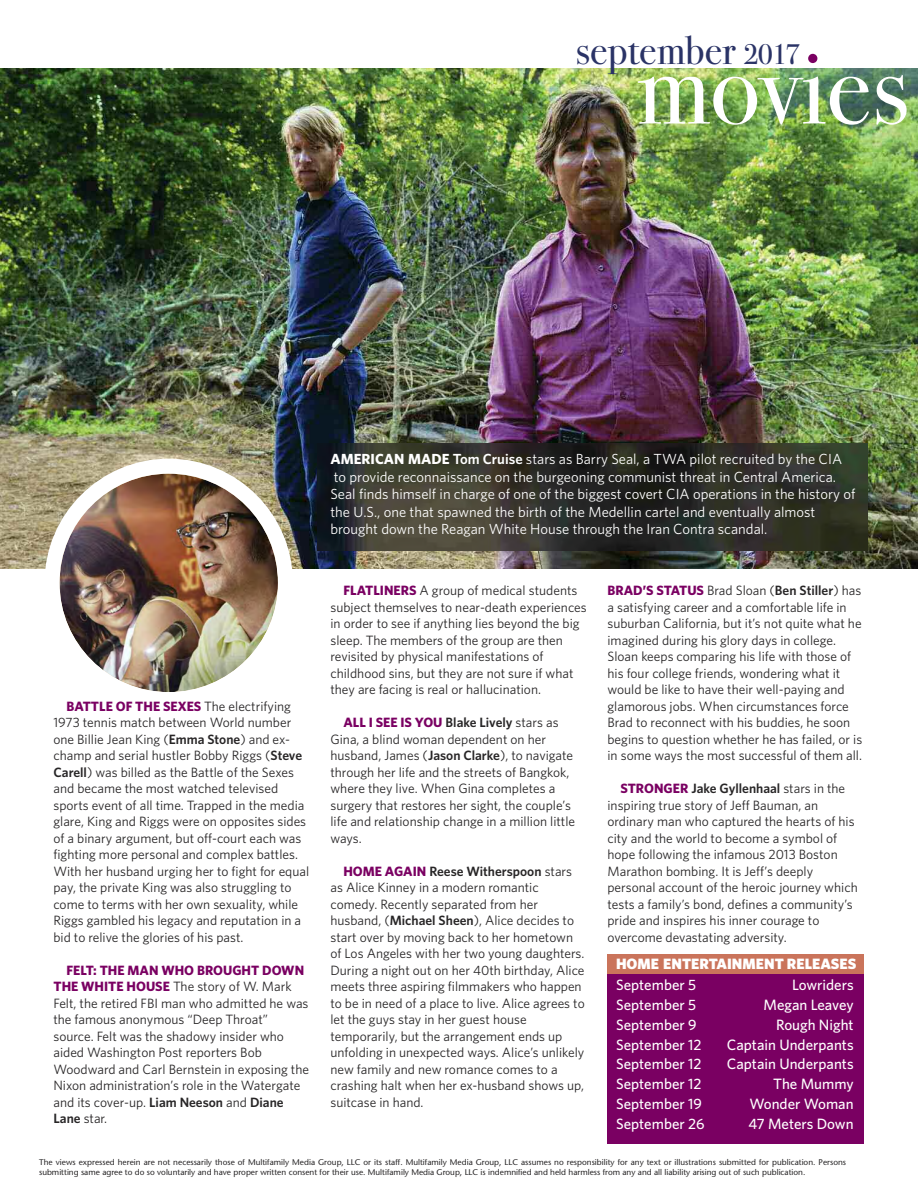
<style>
.page{position:relative;width:918px;height:1188px;background:#fff}
.page>*{position:absolute;margin:0;border:0;box-sizing:border-box;transform-origin:0 0}
.t1{font:104.55px "Bodoni Svty Two ITCTT Book";color:#fff}
.t2{font:40.65px "Bodoni Svty Two ITCTT Book";color:#2a3366}
.t3{font:500 15px "Whitney";color:#fff}
.t4{font:900 15px "Whitney";color:#fff}
.t5{font:14.7px/17.5px "Whitney";color:#fff}
.t6{font:13.5px/16.5px "Whitney";color:#272526}
.t7{font:8.25px/9.9px "Stone Sans";color:#272526}
.s1{font-size:28.5px}
.s2{font-weight:700;color:#7a0062}
.s3{font-weight:600}
.s4{font-weight:700}
</style>
<div class="page">
<img style="left:0;top:69px;width:918px;height:500px">
<img style="left:317px;top:443px;width:551px;height:107px">
<img style="left:45px;top:459px;width:248px;height:233px">
<div style="left:608px;top:973px;width:256px;height:171px;background:#7a0062"></div>
<div style="left:608px;top:954px;width:256px;height:20px;background:#ca745b"></div>
<div style="left:808px;top:54px;width:9px;height:9px;background:#7a0062;border-radius:50%"></div>
<h2 class="t2" style="left:576px;top:17px;width:226px">september <span class="s1">2017</span></h2>
<h1 class="t1" style="left:637px;top:2px;width:274px">m ovies</h1>
<p class="t6" style="left:53px;top:699px;width:257px;text-indent:13px"><span class="s2">BATTLE OF THE SEXES</span> The electrifying 1973 tennis match between World number one Billie Jean King (<span class="s3">Emma Stone</span>) and ex&shy;champ and serial hustler Bobby Riggs (<span class="s3">Steve Carell</span>) was billed as the Battle of the Sexes and became the most watched televised sports event of all time. Trapped in the media glare, King and Riggs were on opposites sides of a binary argument, but off-court each was fighting more personal and complex battles.<br>With her husband urging her to fight for equal pay, the private King was also struggling to come to terms with her own sexuality, while Riggs gambled his legacy and reputation in a bid to relive the glories of his past.</p>
<p class="t6" style="left:53px;top:963px;width:257px;text-indent:13px"><span class="s2">FELT: THE MAN WHO BROUGHT DOWN THE WHITE HOUSE</span> The story of W. Mark Felt, the retired FBI man who admitted he was the famous anonymous “Deep Throat” source. Felt was the shadowy insider who aided Washington Post reporters Bob Woodward and Carl Bernstein in exposing the Nixon administration’s role in the Watergate and its cover-up. <span class="s3">Liam Neeson</span> and <span class="s3">Diane Lane</span> star.</p>
<p class="t5" style="left:330px;top:451px;width:526px"><span class="s4">AMERICAN MADE</span> <span class="s3">Tom Cruise</span> stars as Barry Seal, a TWA pilot recruited by the CIA to provide reconnaissance on the burgeoning communist threat in Central America.<br>Seal finds himself in charge of one of the biggest covert CIA operations in the history of the U.S., one that spawned the birth of the Medellin cartel and eventually almost brought down the Reagan White House through the Iran Contra scandal.</p>
<p class="t6" style="left:330px;top:583px;width:258px;text-indent:13px"><span class="s2">FLATLINERS</span> A group of medical students subject themselves to near-death experiences in order to see if anything lies beyond the big sleep. The members of the group are then revisited by physical manifestations of childhood sins, but they are not sure if what they are facing is real or hallucination.</p>
<p class="t6" style="left:330px;top:715px;width:246px;text-indent:13px"><span class="s2">ALL I SEE IS YOU</span> <span class="s3">Blake Lively</span> stars as Gina, a blind woman dependent on her husband, James (<span class="s3">Jason Clarke</span>), to navigate through her life and the streets of Bangkok, where they live. When Gina completes a surgery that restores her sight, the couple’s life and relationship change in a million little ways.</p>
<p class="t6" style="left:330px;top:864px;width:256px;text-indent:13px"><span class="s2">HOME AGAIN</span> <span class="s3">Reese Witherspoon</span> stars as Alice Kinney in a modern romantic comedy. Recently separated from her husband, (<span class="s3">Michael Sheen</span>), Alice decides to start over by moving back to her hometown of Los Angeles with her two young daughters.<br>During a night out on her 40th birthday, Alice meets three aspiring filmmakers who happen to be in need of a place to live. Alice agrees to let the guys stay in her guest house temporarily, but the arrangement ends up unfolding in unexpected ways. Alice’s unlikely new family and new romance comes to a crashing halt when her ex-husband shows up, suitcase in hand.</p>
<p class="t6" style="left:607px;top:583px;width:256px"><span class="s2">BRAD’S STATUS</span> Brad Sloan (<span class="s3">Ben Stiller</span>) has a satisfying career and a comfortable life in suburban California, but it’s not quite what he imagined during his glory days in college.<br>Sloan keeps comparing his life with those of his four college friends, wondering what it would be like to have their well-paying and glamorous jobs. When circumstances force Brad to reconnect with his buddies, he soon begins to question whether he has failed, or is in some ways the most successful of them all.</p>
<p class="t6" style="left:607px;top:781px;width:252px;text-indent:13px"><span class="s2">STRONGER</span> <span class="s3">Jake Gyllenhaal</span> stars in the inspiring true story of Jeff Bauman, an ordinary man who captured the hearts of his city and the world to become a symbol of hope following the infamous 2013 Boston Marathon bombing. It is Jeff’s deeply personal account of the heroic journey which tests a family’s bond, defines a community’s pride and inspires his inner courage to overcome devastating adversity.</p>
<p class="t3" style="left:616px;top:980px;width:81px">September 5</p>
<p class="t3" style="left:792px;top:980px;width:63px">Lowriders</p>
<p class="t3" style="left:616px;top:1000px;width:81px">September 5</p>
<p class="t3" style="left:764px;top:1000px;width:92px">Megan Leavey</p>
<p class="t3" style="left:616px;top:1020px;width:82px">September 9</p>
<p class="t3" style="left:776px;top:1020px;width:79px">Rough Night</p>
<p class="t3" style="left:616px;top:1039px;width:87px">September 12</p>
<p class="t3" style="left:727px;top:1039px;width:128px">Captain Underpants</p>
<p class="t3" style="left:616px;top:1059px;width:87px">September 12</p>
<p class="t3" style="left:727px;top:1059px;width:128px">Captain Underpants</p>
<p class="t3" style="left:616px;top:1079px;width:87px">September 12</p>
<p class="t3" style="left:773px;top:1079px;width:82px">The Mummy</p>
<p class="t3" style="left:616px;top:1099px;width:87px">September 19</p>
<p class="t3" style="left:750px;top:1099px;width:106px">Wonder Woman</p>
<p class="t3" style="left:616px;top:1119px;width:90px">September 26</p>
<p class="t3" style="left:748px;top:1119px;width:107px">47 Meters Down</p>
<p class="t4" style="left:616px;top:959px;width:242px">HOME ENTERTAINMENT RELEASES</p>
<p class="t7" style="left:39px;top:1158px;width:809px">The views expressed herein are not necessarily those of Multifamily Media Group, LLC or its staff. Multifamily Media Group, LLC assumes no responsibility for any text or illustrations submitted for publication. Persons submitting same agree to do so voluntarily and have proper written consent for their use. Multifamily Media Group, LLC is indemnified and held harmless from any and all liability arising out of such publication.</p>
</div>
